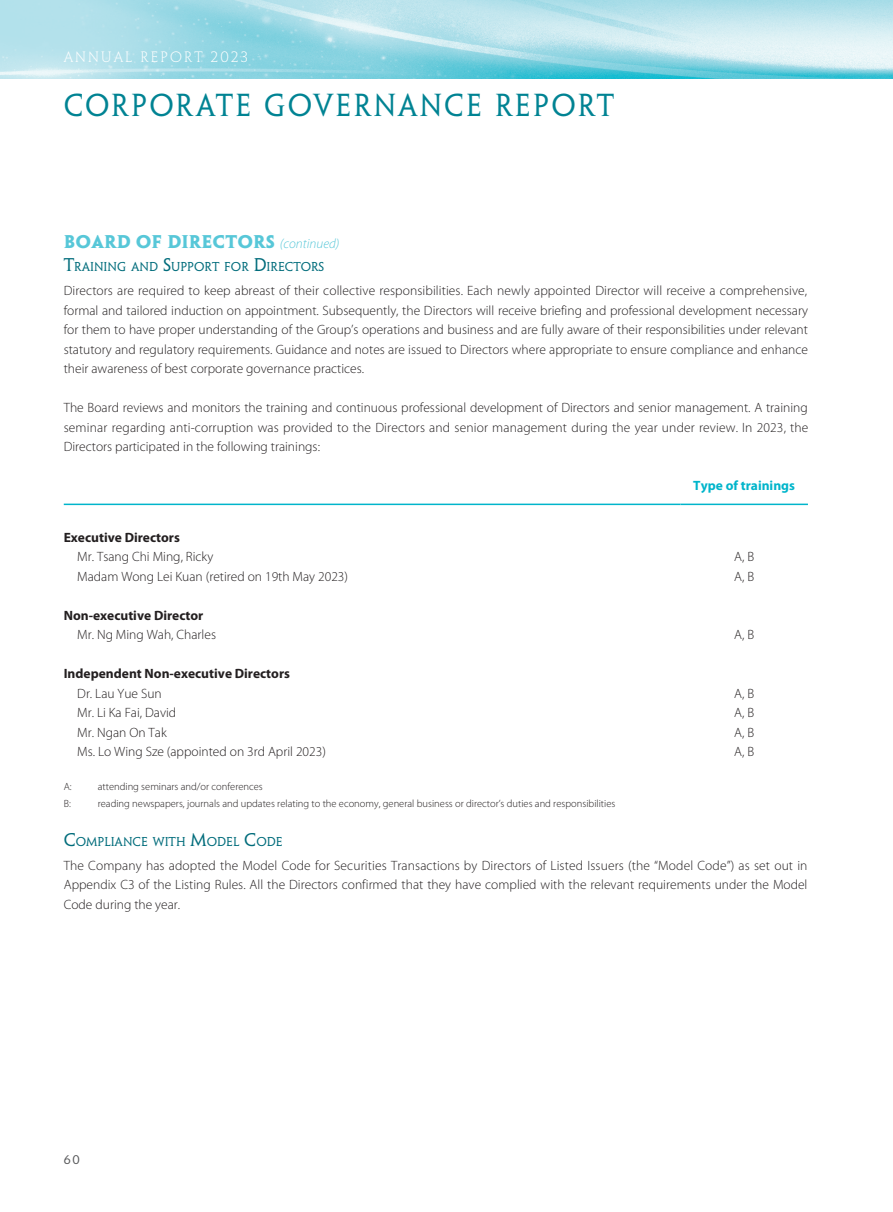
<style>
.page{position:relative;width:893px;height:1212px;background:#fff}
.page>*{position:absolute;margin:0;border:0;box-sizing:border-box;transform-origin:0 0}
.t1{font:28.5px "Penumbra Serif Std";letter-spacing:.085em;color:#008393;scale:.95 1}
._01_H1{font:700 16.5px "Penumbra Serif Std";color:#57c7d8}
._00_txt{font:300 13.5px/19.5px "Myriad Pro";color:#231f20;text-align:justify}
._50_Table_txt{font:300 13.5px "Myriad Pro";color:#231f20}
._50_Table_txt-2{font:700 13.5px "Myriad Pro";color:#231f20}
.t2{font:300 13.5px "Penumbra Serif Std";letter-spacing:.16em;color:#fff}
._50_Table_txt-3{font:700 13.5px "Myriad Pro";color:#00b5cb}
._02_H2{font:11.55px "Penumbra Serif Std";color:#006c7b}
.t3{font:11.25px "Penumbra Serif Std";color:#57585a}
._06_Notes{font:300 10.5px "Myriad Pro";color:#231f20}
.s1{font-family:"Myriad Pro";font-weight:300;font-style:italic;font-size:13.5px}
.s2{font-size:16.5px}
</style>
<div class="page">
<img style="left:0;top:0;width:893px;height:79px">
<hr style="left:64px;top:504px;width:616px;height:1px;background:#00b5cb">
<hr style="left:680px;top:504px;width:128px;height:1px;background:#00b5cb">
<p class="t2" style="left:64px;top:49px;width:185px">ANNUAL REPORT 2023</p>
<h1 class="t1" style="left:64px;top:88px;width:581px">CORPORATE GOVERNANCE REPORT</h1>
<p class="_01_H1" style="left:64px;top:231px;width:277px">BOARD OF DIRECTORS <span class="s1">(continued)</span></p>
<p class="_02_H2" style="left:64px;top:260px;width:262px"><span class="s2">T</span>RAINING AND <span class="s2">S</span>UPPORT FOR <span class="s2">D</span>IRECTORS</p>
<p class="_00_txt" style="left:64px;top:281px;width:746px">Directors are required to keep abreast of their collective responsibilities. Each newly appointed Director will receive a comprehensive, formal and tailored induction on appointment. Subsequently, the Directors will receive briefing and professional development necessary for them to have proper understanding of the Group’s operations and business and are fully aware of their responsibilities under relevant statutory and regulatory requirements. Guidance and notes are issued to Directors where appropriate to ensure compliance and enhance their awareness of best corporate governance practices.</p>
<p class="_00_txt" style="left:64px;top:398px;width:746px">The Board reviews and monitors the training and continuous professional development of Directors and senior management. A training seminar regarding anti-corruption was provided to the Directors and senior management during the year under review. In 2023, the Directors participated in the following trainings:</p>
<p class="_50_Table_txt-3" style="left:693px;top:477px;width:103px">Type of trainings</p>
<p class="_50_Table_txt-2" style="left:64px;top:528px;width:118px">Executive Directors</p>
<p class="_50_Table_txt" style="left:77px;top:549px;width:137px">Mr. Tsang Chi Ming, Ricky</p>
<p class="_50_Table_txt" style="left:734px;top:549px;width:22px">A, B</p>
<p class="_50_Table_txt" style="left:77px;top:568px;width:272px">Madam Wong Lei Kuan (retired on 19th May 2023)</p>
<p class="_50_Table_txt" style="left:734px;top:568px;width:22px">A, B</p>
<p class="_50_Table_txt-2" style="left:64px;top:606px;width:141px">Non-executive Director</p>
<p class="_50_Table_txt" style="left:77px;top:627px;width:140px">Mr. Ng Ming Wah, Charles</p>
<p class="_50_Table_txt" style="left:734px;top:627px;width:22px">A, B</p>
<p class="_50_Table_txt-2" style="left:64px;top:665px;width:228px">Independent Non-executive Directors</p>
<p class="_50_Table_txt" style="left:77px;top:685px;width:86px">Dr. Lau Yue Sun</p>
<p class="_50_Table_txt" style="left:734px;top:685px;width:22px">A, B</p>
<p class="_50_Table_txt" style="left:77px;top:705px;width:101px">Mr. Li Ka Fai, David</p>
<p class="_50_Table_txt" style="left:734px;top:705px;width:22px">A, B</p>
<p class="_50_Table_txt" style="left:77px;top:724px;width:91px">Mr. Ngan On Tak</p>
<p class="_50_Table_txt" style="left:734px;top:724px;width:22px">A, B</p>
<p class="_50_Table_txt" style="left:77px;top:744px;width:250px">Ms. Lo Wing Sze (appointed on 3rd April 2023)</p>
<p class="_50_Table_txt" style="left:734px;top:744px;width:22px">A, B</p>
<p class="_06_Notes" style="left:64px;top:780px;width:9px">A:</p>
<p class="_06_Notes" style="left:98px;top:780px;width:167px">attending seminars and/or conferences</p>
<p class="_06_Notes" style="left:64px;top:797px;width:9px">B:</p>
<p class="_06_Notes" style="left:98px;top:797px;width:519px">reading newspapers, journals and updates relating to the economy, general business or director’s duties and responsibilities</p>
<p class="_02_H2" style="left:64px;top:834px;width:220px"><span class="s2">C</span>OMPLIANCE WITH <span class="s2">M</span>ODEL <span class="s2">C</span>ODE</p>
<p class="_00_txt" style="left:64px;top:855px;width:745px">The Company has adopted the Model Code for Securities Transactions by Directors of Listed Issuers (the “Model Code”) as set out in Appendix C3 of the Listing Rules. All the Directors confirmed that they have complied with the relevant requirements under the Model Code during the year.</p>
<p class="t3" style="left:64px;top:1153px;width:18px">60</p>
</div>
